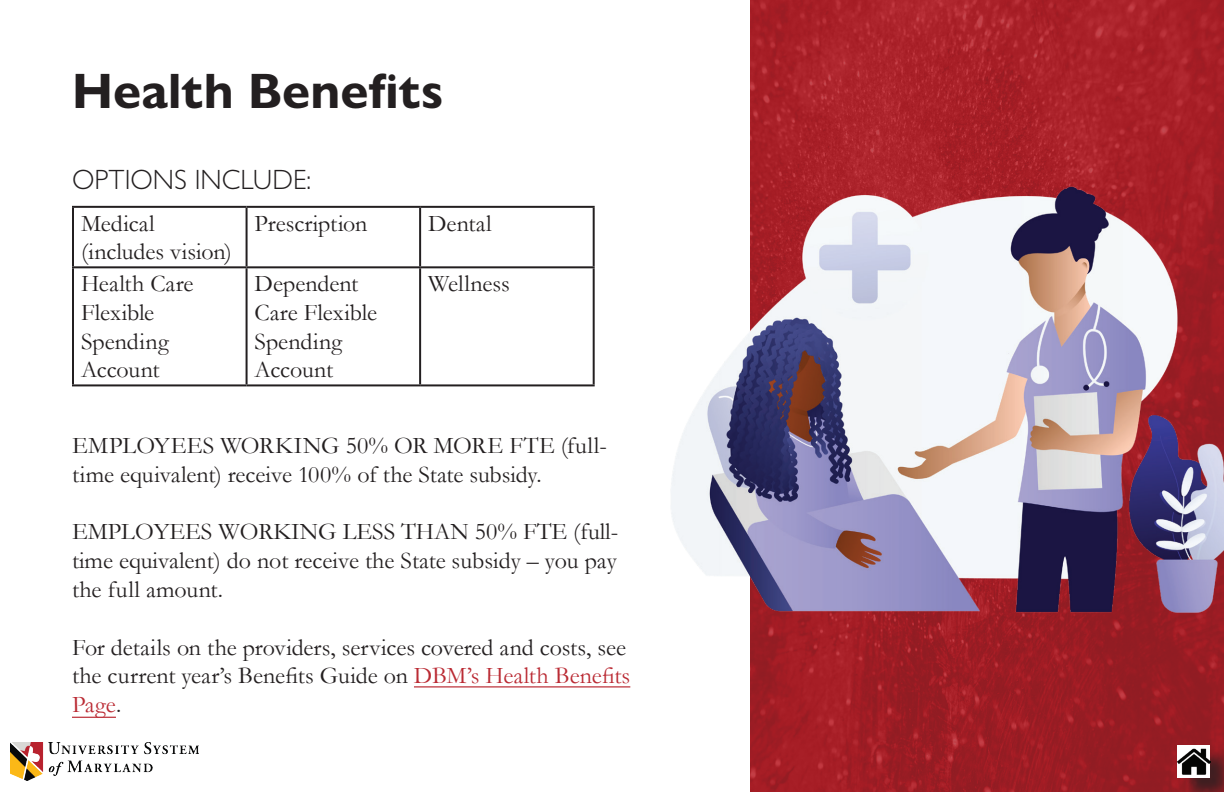
<style>
.page{position:relative;width:1224px;height:792px;background:#fff}
.page>*{position:absolute;margin:0;border:0;box-sizing:border-box;transform-origin:0 0}
.t1{font:700 50px "Gill Sans Nova";letter-spacing:.005em;color:#231f20}
.t2{font:300 28px "Gill Sans Nova";color:#231f20}
.t3{font:24px/28.8px "Garamond";color:#231f20}
.s1{color:#ba2a33}
</style>
<div class="page">
<img style="left:750px;top:0;width:474px;height:792px">
<img style="left:671px;top:171px;width:553px;height:450px">
<img style="left:10px;top:742px;width:188px;height:38px">
<hr style="left:72px;top:206px;width:175px;height:2px;background:#231f20">
<hr style="left:72px;top:208px;width:2px;height:58px;background:#231f20">
<hr style="left:247px;top:206px;width:173px;height:2px;background:#231f20">
<hr style="left:246px;top:208px;width:2px;height:58px;background:#231f20">
<hr style="left:420px;top:206px;width:175px;height:2px;background:#231f20">
<hr style="left:419px;top:208px;width:2px;height:58px;background:#231f20">
<hr style="left:593px;top:208px;width:2px;height:58px;background:#231f20">
<hr style="left:72px;top:266px;width:175px;height:2px;background:#231f20">
<hr style="left:72px;top:268px;width:2px;height:116px;background:#231f20">
<hr style="left:247px;top:266px;width:173px;height:2px;background:#231f20">
<hr style="left:246px;top:268px;width:2px;height:116px;background:#231f20">
<hr style="left:420px;top:266px;width:175px;height:2px;background:#231f20">
<hr style="left:419px;top:268px;width:2px;height:116px;background:#231f20">
<hr style="left:593px;top:268px;width:2px;height:116px;background:#231f20">
<hr style="left:72px;top:384px;width:175px;height:2px;background:#231f20">
<hr style="left:247px;top:384px;width:173px;height:2px;background:#231f20">
<hr style="left:420px;top:384px;width:175px;height:2px;background:#231f20">
<hr style="left:72px;top:717px;width:44px;height:1px;background:#ba2a33">
<hr style="left:414px;top:686px;width:216px;height:1px;background:#ba2a33">
<div style="left:1181px;top:748px;width:43px;height:44px;background:#231f20;opacity:.75"></div>
<img style="left:1178px;top:745px;width:32px;height:32px">
<h1 class="t1" style="left:72px;top:60px;width:373px">Health Benefits</h1>
<p class="t2" style="left:72px;top:162px;width:241px">OPTIONS INCLUDE:</p>
<p class="t3" style="left:81px;top:208px;width:152px">Medical (includes vision)</p>
<p class="t3" style="left:255px;top:208px;width:114px">Prescription</p>
<p class="t3" style="left:428px;top:208px;width:65px">Dental</p>
<p class="t3" style="left:81px;top:268px;width:114px">Health Care<br>Flexible<br>Spending<br>Account</p>
<p class="t3" style="left:255px;top:268px;width:124px">Dependent<br>Care Flexible<br>Spending<br>Account</p>
<p class="t3" style="left:428px;top:268px;width:83px">Wellness</p>
<p class="t3" style="left:72px;top:430px;width:536px">EMPLOYEES WORKING 50% OR MORE FTE (full&shy;time equivalent) receive 100% of the State subsidy.</p>
<p class="t3" style="left:72px;top:517px;width:548px;text-align:justify">EMPLOYEES WORKING LESS THAN 50% FTE (full&shy;time equivalent) do not receive the State subsidy – you pay the full amount.</p>
<p class="t3" style="left:72px;top:632px;width:560px">For details on the providers, services covered and costs, see the current year’s Benefits Guide on <span class="s1">DBM’s Health Benefits<br>Page</span>.</p>
</div>
